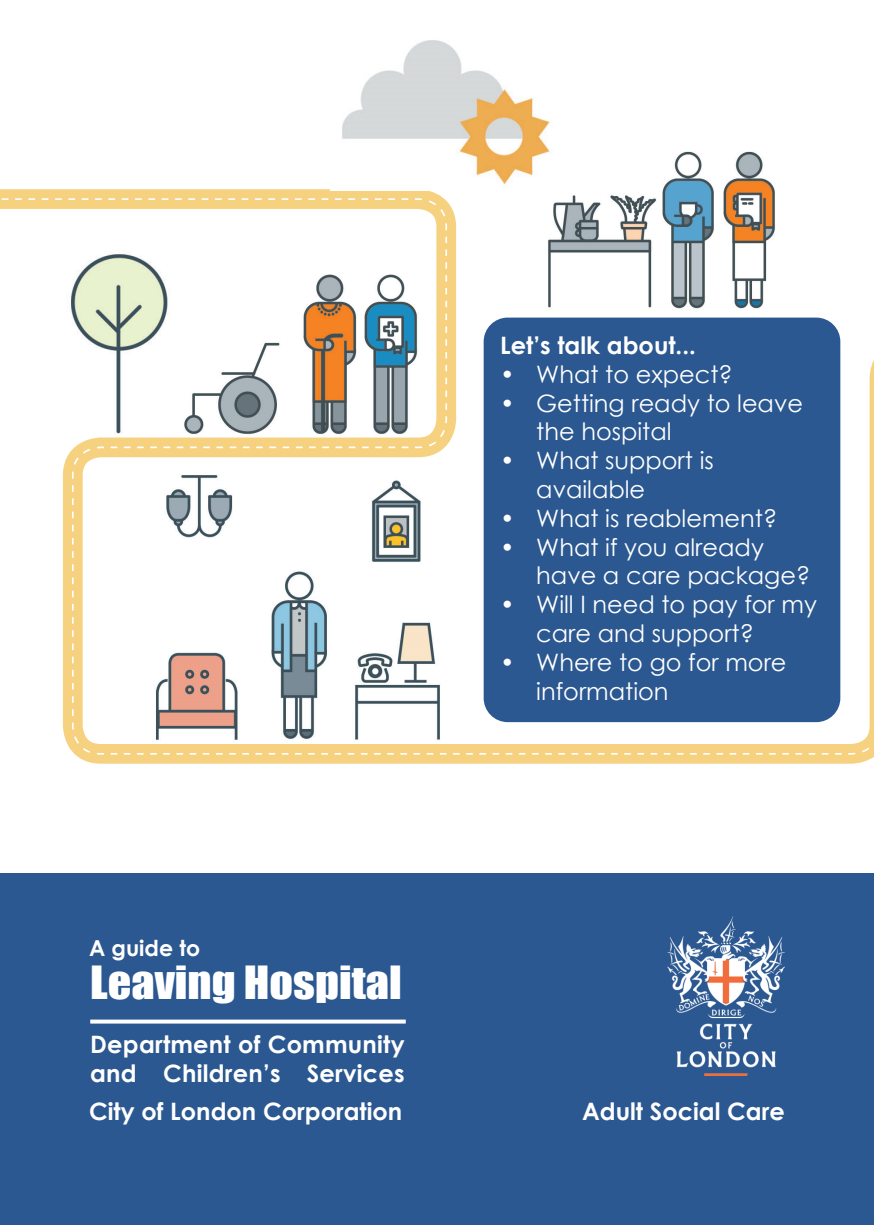
<style>
.page{position:relative;width:874px;height:1225px;background:#fff}
.page>*{position:absolute;margin:0;border:0;box-sizing:border-box;transform-origin:0 0}
.t1{font:42px "Impact";color:#fff;scale:1.1 1}
.t2{font:24px/28.8px "Century Gothic";color:#fff}
.t3{font:700 24px/28.8px "Century Gothic";color:#fff}
.t4{font:700 22px "Century Gothic";color:#fff}
</style>
<div class="page">
<svg style="left:0;top:189px;width:873px;height:575px"></svg>
<svg style="left:0;top:198px;width:71px;height:2px"></svg>
<svg style="left:859px;top:731px;width:14px;height:23px"></svg>
<svg style="left:71px;top:197px;width:785px;height:558px"></svg>
<img style="left:182px;top:271px;width:236px;height:164px">
<img style="left:545px;top:151px;width:231px;height:159px">
<img style="left:330px;top:40px;width:229px;height:150px">
<div style="left:483px;top:317px;width:356px;height:405px;background:#2b5891;border-radius:24px"></div>
<div style="left:0;top:873px;width:873px;height:352px;background:#2b5891"></div>
<img style="left:667px;top:916px;width:117px;height:159px">
<svg style="left:90px;top:1019px;width:315px;height:4px"></svg>
<p class="t3" style="left:500px;top:330px;width:197px">Let’s talk about...</p>
<p class="t2" style="left:500px;top:359px;width:234px">• What to expect?</p>
<p class="t2" style="left:536px;top:388px;width:268px;text-indent:-36px">• Getting ready to leave the hospital</p>
<p class="t2" style="left:536px;top:446px;width:179px;text-indent:-36px">• What support is available</p>
<p class="t2" style="left:500px;top:503px;width:278px">• What is reablement?</p>
<p class="t2" style="left:536px;top:532px;width:275px;text-indent:-36px">• What if you already have a care package?</p>
<p class="t2" style="left:536px;top:590px;width:282px;text-indent:-36px">• Will I need to pay for my care and support?</p>
<p class="t2" style="left:536px;top:647px;width:251px;text-indent:-36px">• Where to go for more information</p>
<h1 class="t4" style="left:89px;top:931px;width:112px">A guide to</h1>
<h1 class="t1" style="left:90px;top:949px;width:284px">Leaving Hospital</h1>
<p class="t3" style="left:90px;top:1029px;width:316px">Department of Community and Children’s Services</p>
<p class="t3" style="left:89px;top:1096px;width:314px">City of London Corporation</p>
<p class="t3" style="left:582px;top:1096px;width:204px">Adult Social Care</p>
</div>
